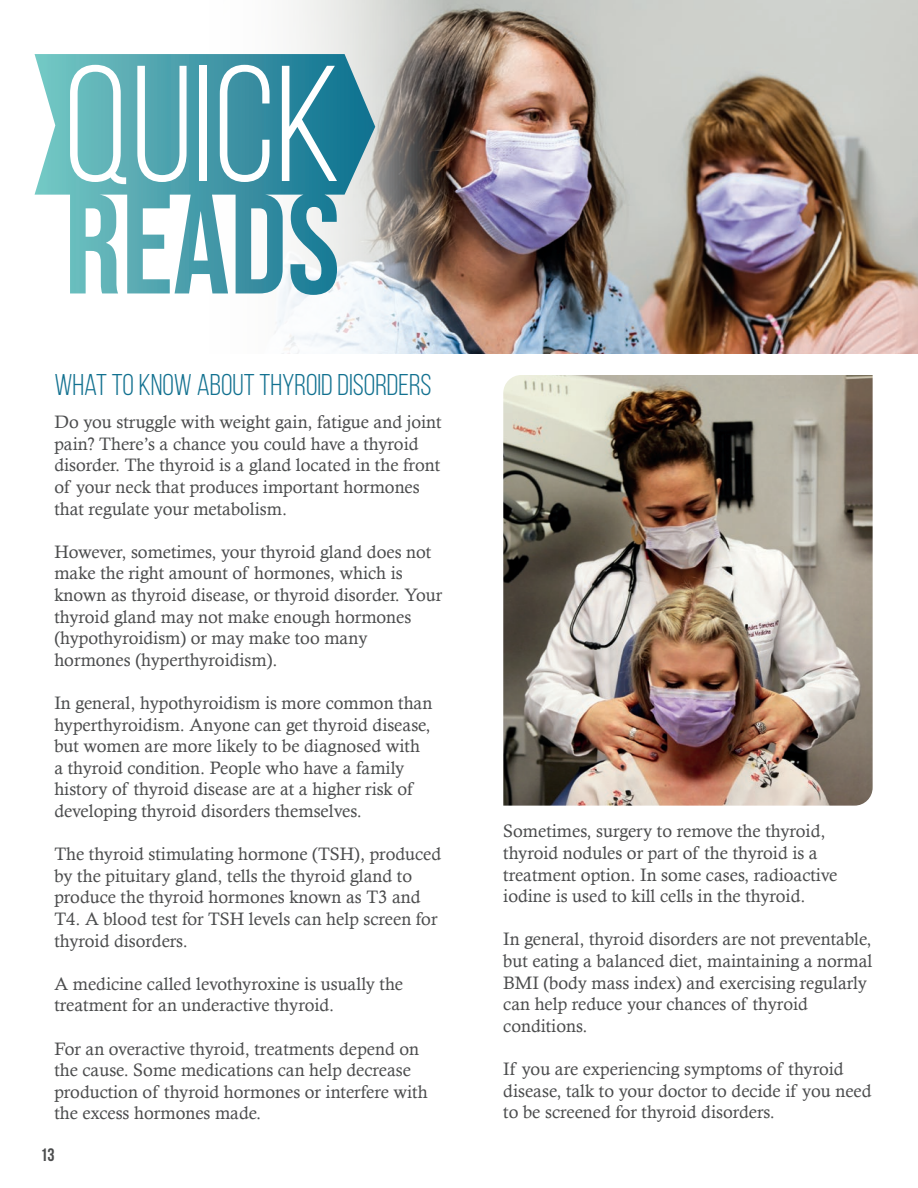
<style>
.page{position:relative;width:918px;height:1188px;background:#fff}
.page>*{position:absolute;margin:0;border:0;box-sizing:border-box;transform-origin:0 0}
.t1{font:30px "Bebas Neue";color:#127190}
.t2{font:18px/21.6px "Calisto";color:#4b4c4d}
.t3{font:700 18px "Bebas Neue";color:#4b4c4d}
</style>
<div class="page">
<img style="left:443px;top:0;width:475px;height:354px">
<svg style="left:275px;top:0;width:168px;height:354px"></svg>
<svg style="left:35px;top:54px;width:340px;height:241px"></svg>
<svg style="left:70px;top:65px;width:56px;height:119px"></svg>
<svg style="left:137px;top:66px;width:50px;height:116px"></svg>
<div style="left:200px;top:66px;width:7px;height:115px;background:#fff"></div>
<svg style="left:220px;top:65px;width:50px;height:117px"></svg>
<svg style="left:282px;top:66px;width:55px;height:115px"></svg>
<img style="left:503px;top:375px;width:370px;height:431px">
<h1 class="t1" style="left:54px;top:368px;width:379px">WHAT TO KNOW ABOUT THYROID DISORDERS</h1>
<p class="t2" style="left:54px;top:411px;width:389px">Do you struggle with weight gain, fatigue and joint pain? There’s a chance you could have a thyroid disorder. The thyroid is a gland located in the front of your neck that produces important hormones that regulate your metabolism.</p>
<p class="t2" style="left:54px;top:541px;width:389px">However, sometimes, your thyroid gland does not make the right amount of hormones, which is known as thyroid disease, or thyroid disorder. Your thyroid gland may not make enough hormones (hypothyroidism) or may make too many hormones (hyperthyroidism).</p>
<p class="t2" style="left:54px;top:692px;width:380px">In general, hypothyroidism is more common than hyperthyroidism. Anyone can get thyroid disease, but women are more likely to be diagnosed with a thyroid condition. People who have a family history of thyroid disease are at a higher risk of developing thyroid disorders themselves.</p>
<p class="t2" style="left:54px;top:843px;width:388px">The thyroid stimulating hormone (TSH), produced by the pituitary gland, tells the thyroid gland to produce the thyroid hormones known as T3 and T4. A blood test for TSH levels can help screen for thyroid disorders.</p>
<p class="t2" style="left:54px;top:973px;width:350px">A medicine called levothyroxine is usually the treatment for an underactive thyroid.</p>
<p class="t2" style="left:54px;top:1037px;width:375px">For an overactive thyroid, treatments depend on the cause. Some medications can help decrease production of thyroid hormones or interfere with the excess hormones made.</p>
<p class="t3" style="left:40px;top:1145px;width:16px">13</p>
<p class="t2" style="left:503px;top:820px;width:336px">Sometimes, surgery to remove the thyroid, thyroid nodules or part of the thyroid is a treatment option. In some cases, radioactive iodine is used to kill cells in the thyroid.</p>
<p class="t2" style="left:503px;top:928px;width:371px">In general, thyroid disorders are not preventable, but eating a balanced diet, maintaining a normal BMI (body mass index) and exercising regularly can help reduce your chances of thyroid conditions.</p>
<p class="t2" style="left:503px;top:1058px;width:370px">If you are experiencing symptoms of thyroid disease, talk to your doctor to decide if you need to be screened for thyroid disorders.</p>
</div>
